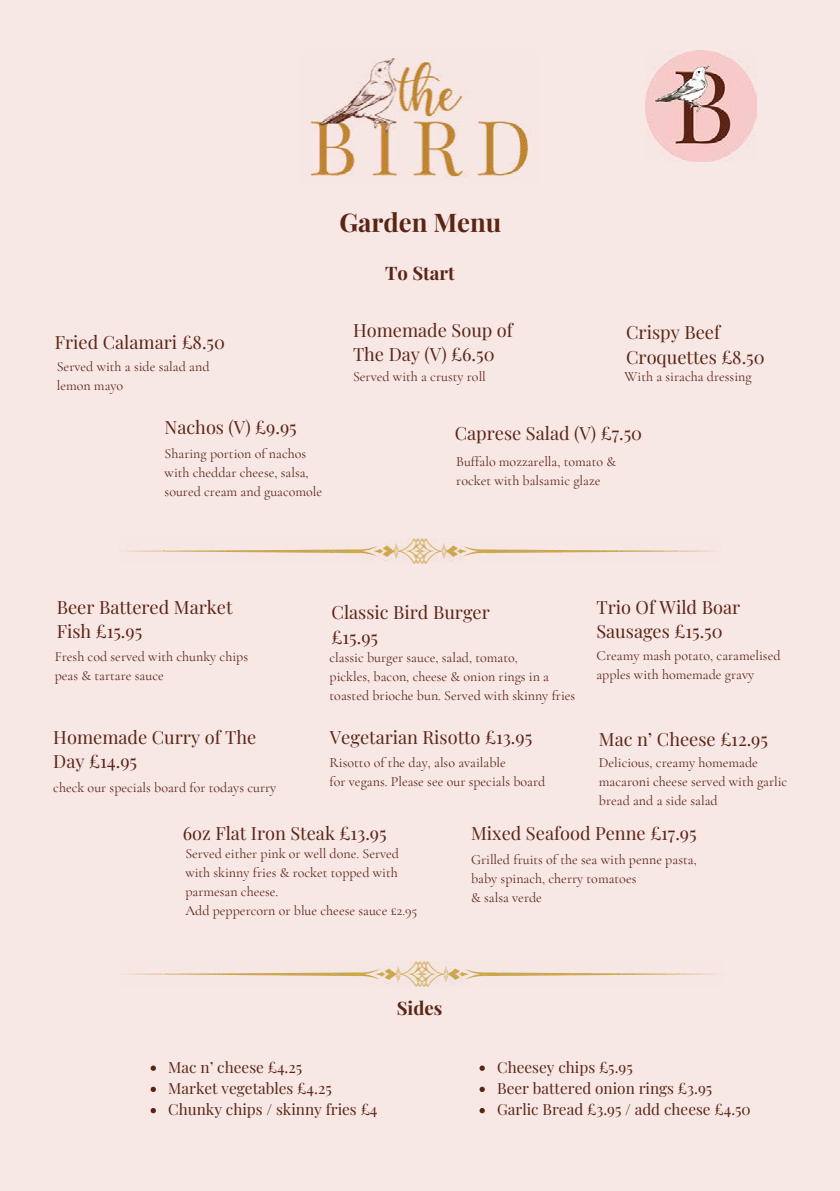
<style>
.page{position:relative;width:840px;height:1191px;background:#fff}
.page>*{position:absolute;margin:0;border:0;box-sizing:border-box;transform-origin:0 0}
.t1{font:700 25.6px "Playfair Display";color:#5b2515}
.t2{font:700 18.6px "Playfair Display";color:#5b2515}
.t3{font:18.2px/24.4px "Playfair Display";color:#5b2515}
.t4{font:15.4px/21.2px "Playfair Display";color:#5b2515}
.t5{font:14px/19px "Cormorant Garamond";color:#5b2515}
</style>
<div class="page">
<div style="left:0;top:0;width:839px;height:1191px;background:#f7e7e5"></div>
<img style="left:310px;top:58px;width:221px;height:119px">
<img style="left:645px;top:50px;width:111px;height:111px">
<img style="left:122px;top:538px;width:596px;height:26px">
<img style="left:124px;top:961px;width:596px;height:25px">
<svg style="left:150px;top:1065px;width:6px;height:5px"></svg>
<svg style="left:150px;top:1086px;width:6px;height:6px"></svg>
<svg style="left:150px;top:1108px;width:6px;height:5px"></svg>
<svg style="left:479px;top:1065px;width:5px;height:5px"></svg>
<svg style="left:479px;top:1086px;width:5px;height:6px"></svg>
<svg style="left:479px;top:1108px;width:5px;height:5px"></svg>
<h1 class="t1" style="left:339px;top:202px;width:164px">Garden Menu</h1>
<h3 class="t3" style="left:55px;top:328px;width:172px">Fried Calamari £8.50</h3>
<p class="t5" style="left:57px;top:357px;width:154px">Served with a side salad and lemon mayo</p>
<h3 class="t3" style="left:164px;top:414px;width:134px">Nachos (V) £9.95</h3>
<p class="t5" style="left:164px;top:444px;width:159px">Sharing portion of nachos with cheddar cheese, salsa, soured cream and guacomole</p>
<h2 class="t2" style="left:385px;top:258px;width:71px">To Start</h2>
<h3 class="t3" style="left:353px;top:316px;width:161px">Homemade Soup of<br>The Day (V) £6.50</h3>
<p class="t5" style="left:353px;top:367px;width:134px">Served with a crusty roll</p>
<h3 class="t3" style="left:625px;top:319px;width:140px">Crispy Beef<br>Croquettes £8.50</h3>
<p class="t5" style="left:624px;top:367px;width:128px">With a siracha dressing</p>
<h3 class="t3" style="left:454px;top:419px;width:189px">Caprese Salad (V) £7.50</h3>
<p class="t5" style="left:456px;top:451px;width:161px">Buffalo mozzarella, tomato &amp; rocket with balsamic glaze</p>
<h3 class="t3" style="left:57px;top:593px;width:177px">Beer Battered Market<br>Fish £15.95</h3>
<p class="t5" style="left:55px;top:647px;width:195px">Fresh cod served with chunky chips peas &amp; tartare sauce</p>
<h3 class="t3" style="left:53px;top:723px;width:204px">Homemade Curry of The<br>Day £14.95</h3>
<p class="t5" style="left:53px;top:777px;width:224px">check our specials board for todays curry</p>
<h3 class="t3" style="left:331px;top:599px;width:160px">Classic Bird Burger £15.95</h3>
<p class="t5" style="left:329px;top:648px;width:247px">classic burger sauce, salad, tomato,<br>pickles, bacon, cheese &amp; onion rings in a toasted brioche bun. Served with skinny fries</p>
<h3 class="t3" style="left:329px;top:723px;width:204px">Vegetarian Risotto £13.95</h3>
<p class="t5" style="left:329px;top:752px;width:217px">Risotto of the day, also available<br>for vegans. Please see our specials board</p>
<h3 class="t3" style="left:596px;top:593px;width:145px">Trio Of Wild Boar<br>Sausages £15.50</h3>
<p class="t5" style="left:596px;top:645px;width:185px">Creamy mash potato, caramelised apples with homemade gravy</p>
<h3 class="t3" style="left:598px;top:725px;width:171px">Mac n’ Cheese £12.95</h3>
<p class="t5" style="left:598px;top:752px;width:190px">Delicious, creamy homemade macaroni cheese served with garlic bread and a side salad</p>
<h3 class="t3" style="left:183px;top:819px;width:205px">6oz Flat Iron Steak £13.95</h3>
<p class="t5" style="left:185px;top:843px;width:233px">Served either pink or well done. Served with skinny fries &amp; rocket topped with parmesan cheese.<br>Add peppercorn or blue cheese sauce £2.95</p>
<h3 class="t3" style="left:471px;top:819px;width:227px">Mixed Seafood Penne £17.95</h3>
<p class="t5" style="left:471px;top:850px;width:227px">Grilled fruits of the sea with penne pasta, baby spinach, cherry tomatoes<br>&amp; salsa verde</p>
<h2 class="t2" style="left:396px;top:993px;width:47px">Sides</h2>
<p class="t4" style="left:168px;top:1055px;width:211px">Mac n’ cheese £4.25<br>Market vegetables £4.25<br>Chunky chips / skinny fries £4</p>
<p class="t4" style="left:497px;top:1055px;width:255px">Cheesey chips £5.95<br>Beer battered onion rings £3.95<br>Garlic Bread £3.95 / add cheese £4.50</p>
</div>
